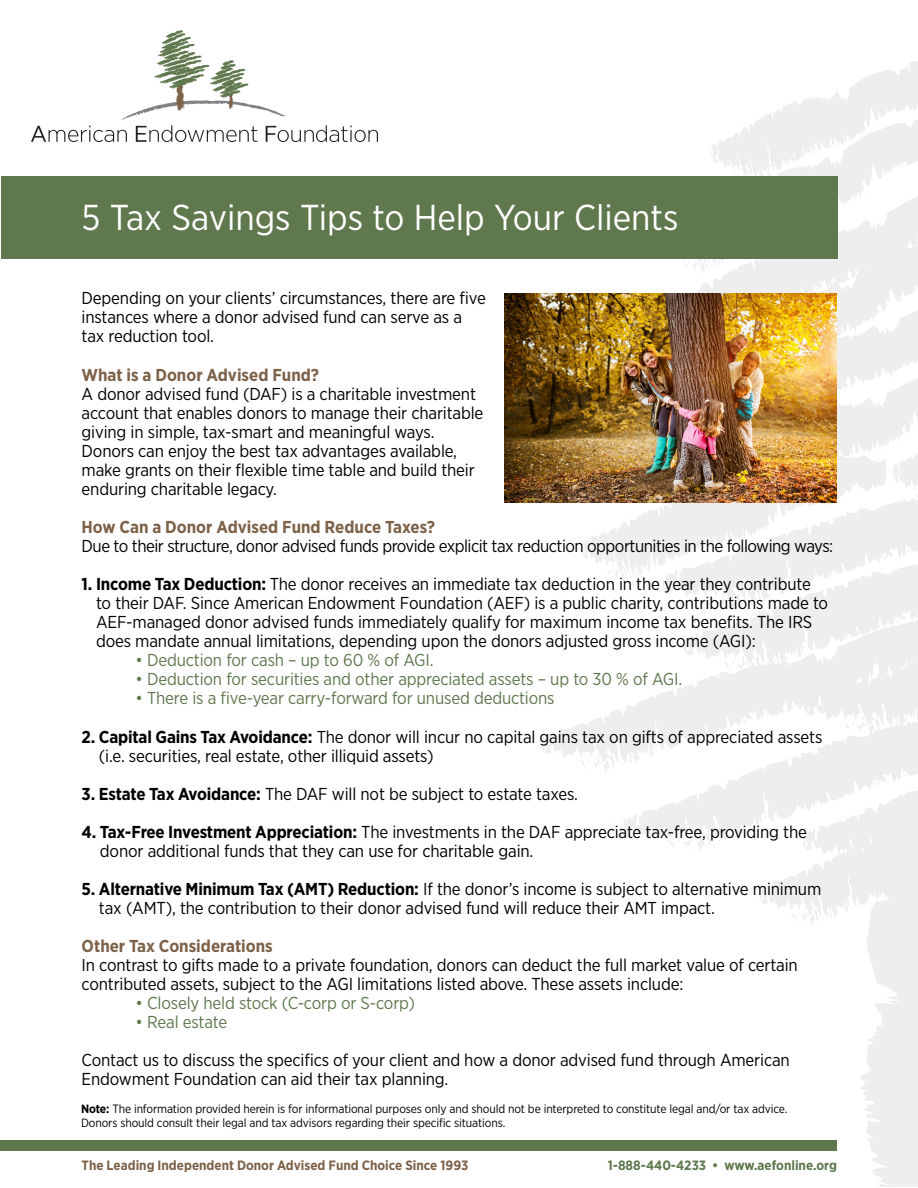
<style>
.page{position:relative;width:918px;height:1188px;background:#fff}
.page>*{position:absolute;margin:0;border:0;box-sizing:border-box;transform-origin:0 0}
.t1{font:36px "Gotham Narrow";color:#fff}
.t2{font:17.25px/19px "Gotham Narrow";letter-spacing:-.01em;color:#000}
.t3{font:17.25px "Gotham Narrow";letter-spacing:-.01em;color:#5f784e}
.t4{font:17.25px "Gotham Narrow";letter-spacing:-.03em;color:#000}
.t5{font:700 17.25px "Gotham Narrow";color:#7d6149}
.t6{font:700 13.5px "Gotham Narrow";color:#7d6149}
.t7{font:700 13.5px "Gotham Narrow";color:#5f784e}
.t8{font:12px "Gotham Narrow";letter-spacing:-.01em;color:#000}
.s1{font-weight:700}
</style>
<div class="page">
<div style="left:0;top:1140px;width:837px;height:11px;background:#5f784e"></div>
<svg style="left:31px;top:30px;width:347px;height:112px"></svg>
<svg style="left:711px;top:61px;width:207px;height:96px;fill:#f0f0f1"></svg>
<svg style="left:847px;top:138px;width:4px;height:5px"></svg>
<svg style="left:597px;top:157px;width:321px;height:201px;fill:#eeeeef"></svg>
<svg style="left:847px;top:327px;width:7px;height:10px"></svg>
<svg style="left:837px;top:358px;width:81px;height:19px;fill:#eeeeef"></svg>
<svg style="left:837px;top:377px;width:81px;height:120px;fill:#eeeeef"></svg>
<svg style="left:887px;top:466px;width:7px;height:12px"></svg>
<svg style="left:914px;top:491px;width:3px;height:6px"></svg>
<svg style="left:543px;top:497px;width:375px;height:353px"></svg>
<svg style="left:614px;top:762px;width:8px;height:6px"></svg>
<svg style="left:628px;top:758px;width:10px;height:6px"></svg>
<svg style="left:538px;top:737px;width:7px;height:13px"></svg>
<svg style="left:608px;top:822px;width:15px;height:12px"></svg>
<svg style="left:667px;top:839px;width:4px;height:7px"></svg>
<svg style="left:677px;top:838px;width:3px;height:6px"></svg>
<svg style="left:693px;top:839px;width:3px;height:10px"></svg>
<svg style="left:719px;top:838px;width:2px;height:7px"></svg>
<svg style="left:729px;top:833px;width:3px;height:6px"></svg>
<svg style="left:760px;top:707px;width:158px;height:480px"></svg>
<div style="left:1px;top:176px;width:837px;height:82px;background:#5f784e"></div>
<img style="left:504px;top:294px;width:333px;height:209px">
<p class="t1" style="left:82px;top:195px;width:598px">5 Tax Savings Tips to Help Your Clients</p>
<p class="t2" style="left:82px;top:288px;width:406px">Depending on your clients’ circumstances, there are five instances where a donor advised fund can serve as a tax reduction tool.</p>
<p class="t5" style="left:82px;top:363px;width:239px">What is a Donor Advised Fund?</p>
<p class="t2" style="left:82px;top:384px;width:403px">A donor advised fund (DAF) is a charitable investment account that enables donors to manage their charitable giving in simple, tax-smart and meaningful ways.<br>Donors can enjoy the best tax advantages available, make grants on their flexible time table and build their enduring charitable legacy.</p>
<p class="t5" style="left:82px;top:516px;width:355px">How Can a Donor Advised Fund Reduce Taxes?</p>
<p class="t4" style="left:82px;top:535px;width:753px">Due to their structure, donor advised funds provide explicit tax reduction opportunities in the following ways:</p>
<p class="t2" style="left:96px;top:574px;width:734px;text-indent:-14px"><span class="s1">1. Income Tax Deduction:</span> The donor receives an immediate tax deduction in the year they contribute to their DAF. Since American Endowment Foundation (AEF) is a public charity, contributions made to AEF-managed donor advised funds immediately qualify for maximum income tax benefits. The IRS does mandate annual limitations, depending upon the donors adjusted gross income (AGI):</p>
<p class="t3" style="left:136px;top:650px;width:300px">• Deduction for cash – up to 60 % of AGI.</p>
<p class="t3" style="left:136px;top:669px;width:548px">• Deduction for securities and other appreciated assets – up to 30 % of AGI.</p>
<p class="t3" style="left:136px;top:688px;width:421px">• There is a five-year carry-forward for unused deductions</p>
<p class="t2" style="left:99px;top:727px;width:725px;text-indent:-17px"><span class="s1">2. Capital Gains Tax Avoidance:</span> The donor will incur no capital gains tax on gifts of appreciated assets (i.e. securities, real estate, other illiquid assets)</p>
<p class="t2" style="left:82px;top:784px;width:498px"><span class="s1">3. Estate Tax Avoidance:</span> The DAF will not be subject to estate taxes.</p>
<p class="t2" style="left:100px;top:822px;width:708px;text-indent:-18px"><span class="s1">4. Tax-Free Investment Appreciation:</span> The investments in the DAF appreciate tax-free, providing the donor additional funds that they can use for charitable gain.</p>
<p class="t2" style="left:99px;top:879px;width:724px;text-indent:-17px"><span class="s1">5. Alternative Minimum Tax (AMT) Reduction:</span> If the donor’s income is subject to alternative minimum tax (AMT), the contribution to their donor advised fund will reduce their AMT impact.</p>
<p class="t5" style="left:82px;top:935px;width:193px">Other Tax Considerations</p>
<p class="t2" style="left:82px;top:955px;width:718px">In contrast to gifts made to a private foundation, donors can deduct the full market value of certain contributed assets, subject to the AGI limitations listed above. These assets include:</p>
<p class="t3" style="left:136px;top:992px;width:281px">• Closely held stock (C-corp or S-corp)</p>
<p class="t3" style="left:136px;top:1012px;width:93px">• Real estate</p>
<p class="t2" style="left:82px;top:1050px;width:710px">Contact us to discuss the specifics of your client and how a donor advised fund through American<br>Endowment Foundation can aid their tax planning.</p>
<p class="t8" style="left:81px;top:1102px;width:708px"><span class="s1">Note:</span> The information provided herein is for informational purposes only and should not be interpreted to constitute legal and/or tax advice.</p>
<p class="t8" style="left:81px;top:1115px;width:426px">Donors should consult their legal and tax advisors regarding their specific situations.</p>
<p class="t6" style="left:82px;top:1157px;width:388px">The Leading Independent Donor Advised Fund Choice Since 1993</p>
<p class="t7" style="left:608px;top:1157px;width:231px">1-888-440-4233 • www.aefonline.org</p>
</div>
